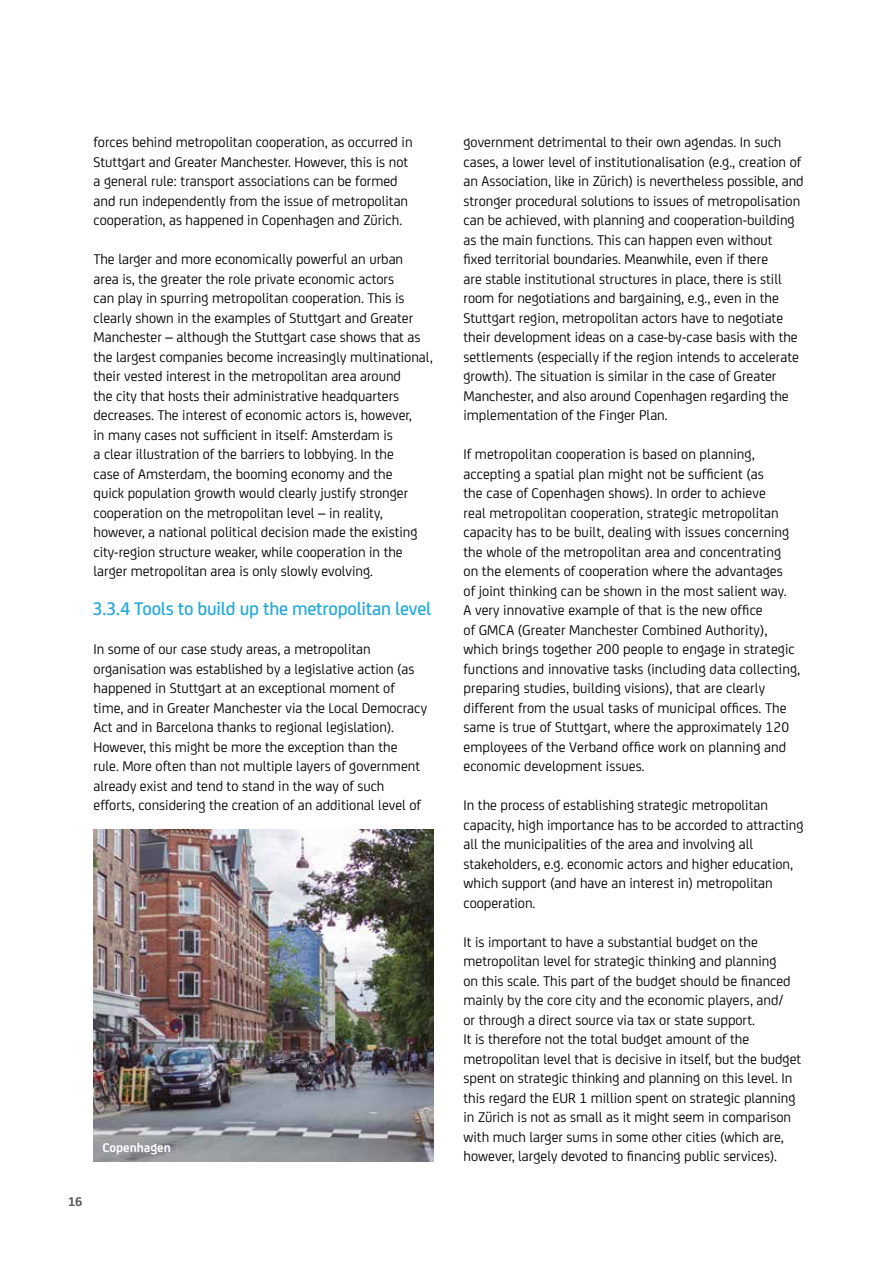
<style>
.page{position:relative;width:893px;height:1263px;background:#fff}
.page>*{position:absolute;margin:0;border:0;box-sizing:border-box;transform-origin:0 0}
.t1{font:500 19.5px "FS Joey";letter-spacing:-.01em;color:#25aadd}
.t2{font:15px/19.5px "FS Joey";color:#000}
.t3{font:700 13.5px "FS Joey";color:#fff}
.t4{font:700 13.5px "FS Joey";color:#575756}
</style>
<div class="page">
<img style="left:94px;top:830px;width:340px;height:331px">
<p class="t2" style="left:94px;top:131px;width:321px">forces behind metropolitan cooperation, as occurred in Stuttgart and Greater Manchester. However, this is not a general rule: transport associations can be formed and run independently from the issue of metropolitan cooperation, as happened in Copenhagen and Zürich.</p>
<p class="t2" style="left:94px;top:248px;width:341px">The larger and more economically powerful an urban<br>area is, the greater the role private economic actors<br>can play in spurring metropolitan cooperation. This is clearly shown in the examples of Stuttgart and Greater Manchester – although the Stuttgart case shows that as the largest companies become increasingly multinational, their vested interest in the metropolitan area around<br>the city that hosts their administrative headquarters decreases. The interest of economic actors is, however,<br>in many cases not sufficient in itself: Amsterdam is<br>a clear illustration of the barriers to lobbying. In the<br>case of Amsterdam, the booming economy and the<br>quick population growth would clearly justify stronger cooperation on the metropolitan level – in reality, however, a national political decision made the existing city-region structure weaker, while cooperation in the larger metropolitan area is only slowly evolving.</p>
<h1 class="t1" style="left:92px;top:594px;width:340px">3.3.4 Tools to build up the metropolitan level</h1>
<p class="t2" style="left:94px;top:638px;width:335px">In some of our case study areas, a metropolitan organisation was established by a legislative action (as happened in Stuttgart at an exceptional moment of time, and in Greater Manchester via the Local Democracy Act and in Barcelona thanks to regional legislation).<br>However, this might be more the exception than the<br>rule. More often than not multiple layers of government already exist and tend to stand in the way of such efforts, considering the creation of an additional level of</p>
<p class="t4" style="left:68px;top:1192px;width:16px">16</p>
<p class="t3" style="left:102px;top:1137px;width:70px">Copenhagen</p>
<p class="t2" style="left:463px;top:131px;width:342px">government detrimental to their own agendas. In such cases, a lower level of institutionalisation (e.g., creation of an Association, like in Zürich) is nevertheless possible, and stronger procedural solutions to issues of metropolisation can be achieved, with planning and cooperation-building as the main functions. This can happen even without fixed territorial boundaries. Meanwhile, even if there<br>are stable institutional structures in place, there is still room for negotiations and bargaining, e.g., even in the Stuttgart region, metropolitan actors have to negotiate their development ideas on a case-by-case basis with the settlements (especially if the region intends to accelerate growth). The situation is similar in the case of Greater Manchester, and also around Copenhagen regarding the implementation of the Finger Plan.</p>
<p class="t2" style="left:463px;top:443px;width:338px">If metropolitan cooperation is based on planning, accepting a spatial plan might not be sufficient (as<br>the case of Copenhagen shows). In order to achieve<br>real metropolitan cooperation, strategic metropolitan capacity has to be built, dealing with issues concerning the whole of the metropolitan area and concentrating<br>on the elements of cooperation where the advantages<br>of joint thinking can be shown in the most salient way.<br>A very innovative example of that is the new office<br>of GMCA (Greater Manchester Combined Authority), which brings together 200 people to engage in strategic functions and innovative tasks (including data collecting, preparing studies, building visions), that are clearly different from the usual tasks of municipal offices. The same is true of Stuttgart, where the approximately 120 employees of the Verband office work on planning and economic development issues.</p>
<p class="t2" style="left:463px;top:794px;width:342px">In the process of establishing strategic metropolitan capacity, high importance has to be accorded to attracting all the municipalities of the area and involving all stakeholders, e.g. economic actors and higher education, which support (and have an interest in) metropolitan cooperation.</p>
<p class="t2" style="left:463px;top:931px;width:339px">It is important to have a substantial budget on the metropolitan level for strategic thinking and planning<br>on this scale. This part of the budget should be financed mainly by the core city and the economic players, and/<br>or through a direct source via tax or state support.<br>It is therefore not the total budget amount of the metropolitan level that is decisive in itself, but the budget spent on strategic thinking and planning on this level. In this regard the EUR 1 million spent on strategic planning in Zürich is not as small as it might seem in comparison with much larger sums in some other cities (which are, however, largely devoted to financing public services).</p>
</div>
